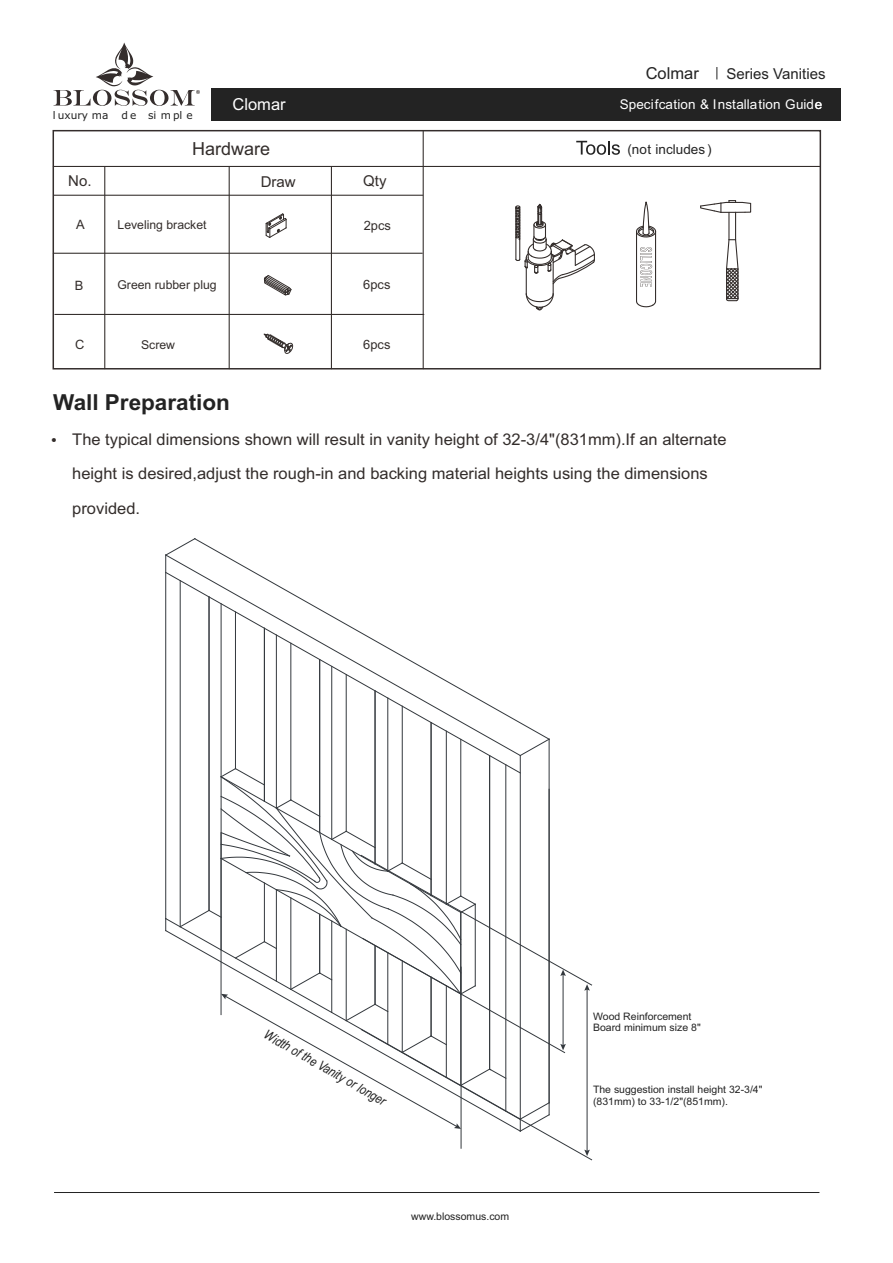
<style>
.page{position:relative;width:893px;height:1263px;background:#fff}
.page>*{position:absolute;margin:0;border:0;box-sizing:border-box;transform-origin:0 0}
.t1{font:700 22.05px "Arial";color:#232323}
.t2{font:18px "Arial";color:#332d2b}
.t3{font:16.5px "Arial";color:#232323}
.t4{font:16.5px "Arial";color:#fff}
.t5{font:16.2px/34.7px "Arial";color:#332d2b}
.t6{font:15px "Arial";color:#232323}
.t7{font:15px "Arial";color:#332d2b}
.t8{font:13.5px "Arial";color:#fff}
.t9{font:13.5px "Arial";color:#232323}
.t10{font:italic 13.35px "Arial Narrow";color:#232323}
.t11{font:12.9px "Arial";color:#332d2b}
.t12{font:12.3px "Arial";color:#332d2b}
.t13{font:10.5px "Arial";color:#232323}
.t14{font:10.5px "Verdana";color:#232323}
.t15{font:10.35px/11.6px "Arial";color:#232323}
</style>
<div class="page">
<svg style="left:266px;top:214px;width:21px;height:24px"></svg>
<hr style="left:54px;top:1192px;width:765px;height:1px;background:#232323">
<hr style="left:104px;top:166px;width:1px;height:203px;background:#332d2b">
<hr style="left:54px;top:195px;width:369px;height:1px;background:#332d2b">
<hr style="left:331px;top:166px;width:1px;height:203px;background:#332d2b">
<hr style="left:229px;top:166px;width:1px;height:203px;background:#332d2b">
<hr style="left:53px;top:253px;width:369px;height:1px;background:#332d2b">
<hr style="left:53px;top:166px;width:767px;height:1px;background:#332d2b">
<svg style="left:700px;top:200px;width:52px;height:102px"></svg>
<svg style="left:515px;top:203px;width:80px;height:108px"></svg>
<svg style="left:636px;top:300px;width:21px;height:8px"></svg>
<svg style="left:636px;top:201px;width:21px;height:37px"></svg>
<hr style="left:655px;top:231px;width:1px;height:70px;background:#332d2b">
<hr style="left:636px;top:231px;width:1px;height:70px;background:#332d2b">
<svg style="left:640px;top:247px;width:12px;height:40px"></svg>
<svg style="left:576px;top:141px;width:44px;height:14px"></svg>
<div style="left:53px;top:130px;width:768px;height:239px;border:2px solid #342d2c"></div>
<hr style="left:423px;top:131px;width:1px;height:238px;background:#332d2b">
<hr style="left:55px;top:314px;width:369px;height:1px;background:#332d2b">
<svg style="left:264px;top:275px;width:28px;height:21px"></svg>
<div style="left:212px;top:88px;width:629px;height:33px;background:#232323"></div>
<svg style="left:53px;top:43px;width:147px;height:63px"></svg>
<svg style="left:717px;top:67px;width:1px;height:12px"></svg>
<svg style="left:264px;top:334px;width:29px;height:20px"></svg>
<svg style="left:521px;top:740px;width:28px;height:16px"></svg>
<svg style="left:165px;top:538px;width:31px;height:18px"></svg>
<hr style="left:549px;top:739px;width:1px;height:376px;background:#33383d">
<svg style="left:166px;top:571px;width:355px;height:203px"></svg>
<hr style="left:180px;top:581px;width:1px;height:346px;background:#33383d">
<hr style="left:165px;top:555px;width:1px;height:363px;background:#33383d">
<hr style="left:209px;top:597px;width:1px;height:313px;background:#33383d">
<svg style="left:165px;top:918px;width:1px;height:12px"></svg>
<hr style="left:520px;top:755px;width:1px;height:376px;background:#33383d">
<hr style="left:505px;top:765px;width:1px;height:346px;background:#33383d">
<svg style="left:179px;top:768px;width:414px;height:393px"></svg>
<p class="t14" style="left:53px;top:111px;width:141px">l uxury ma d e si m pl e</p>
<p class="t4" style="left:233px;top:98px;width:55px">Clomar</p>
<p class="t2" style="left:192px;top:141px;width:80px">Hardware</p>
<p class="t7" style="left:68px;top:175px;width:25px">No.</p>
<p class="t7" style="left:261px;top:176px;width:36px">Draw</p>
<p class="t7" style="left:363px;top:175px;width:25px">Qty</p>
<p class="t11" style="left:76px;top:220px;width:10px">A</p>
<p class="t12" style="left:118px;top:220px;width:91px">Leveling bracket</p>
<p class="t11" style="left:364px;top:220px;width:29px">2pcs</p>
<p class="t11" style="left:75px;top:280px;width:10px">B</p>
<p class="t12" style="left:117px;top:280px;width:101px">Green rubber plug</p>
<p class="t11" style="left:363px;top:279px;width:29px">6pcs</p>
<p class="t11" style="left:75px;top:340px;width:11px">C</p>
<p class="t12" style="left:141px;top:340px;width:35px">Screw</p>
<p class="t11" style="left:363px;top:340px;width:29px">6pcs</p>
<h1 class="t1" style="left:53px;top:394px;width:178px">Wall Preparation</h1>
<p class="t3" style="left:646px;top:67px;width:55px">Colmar</p>
<p class="t6" style="left:727px;top:68px;width:100px">Series Vanities</p>
<p class="t8" style="left:620px;top:99px;width:204px">Specifcation &amp; Installation Guide</p>
<p class="t9" style="left:627px;top:144px;width:86px">(not includes )</p>
<p class="t5" style="left:72px;top:423px;width:656px;text-indent:-21px">• The typical dimensions shown will result in vanity height of 32-3/4"(831mm).If an alternate height is desired,adjust the rough-in and backing material heights using the dimensions provided.</p>
<p class="t10" style="left:268px;top:1029px;width:139px;rotate:30deg">Width of the Vanity or longer</p>
<p class="t13" style="left:411px;top:1212px;width:100px">www.blossomus.com</p>
<p class="t15" style="left:593px;top:1011px;width:109px">Wood Reinforcement<br>Board minimum size 8"</p>
<p class="t15" style="left:593px;top:1085px;width:171px">The suggestion install height 32-3/4" (831mm) to 33-1/2"(851mm).</p>
</div>
